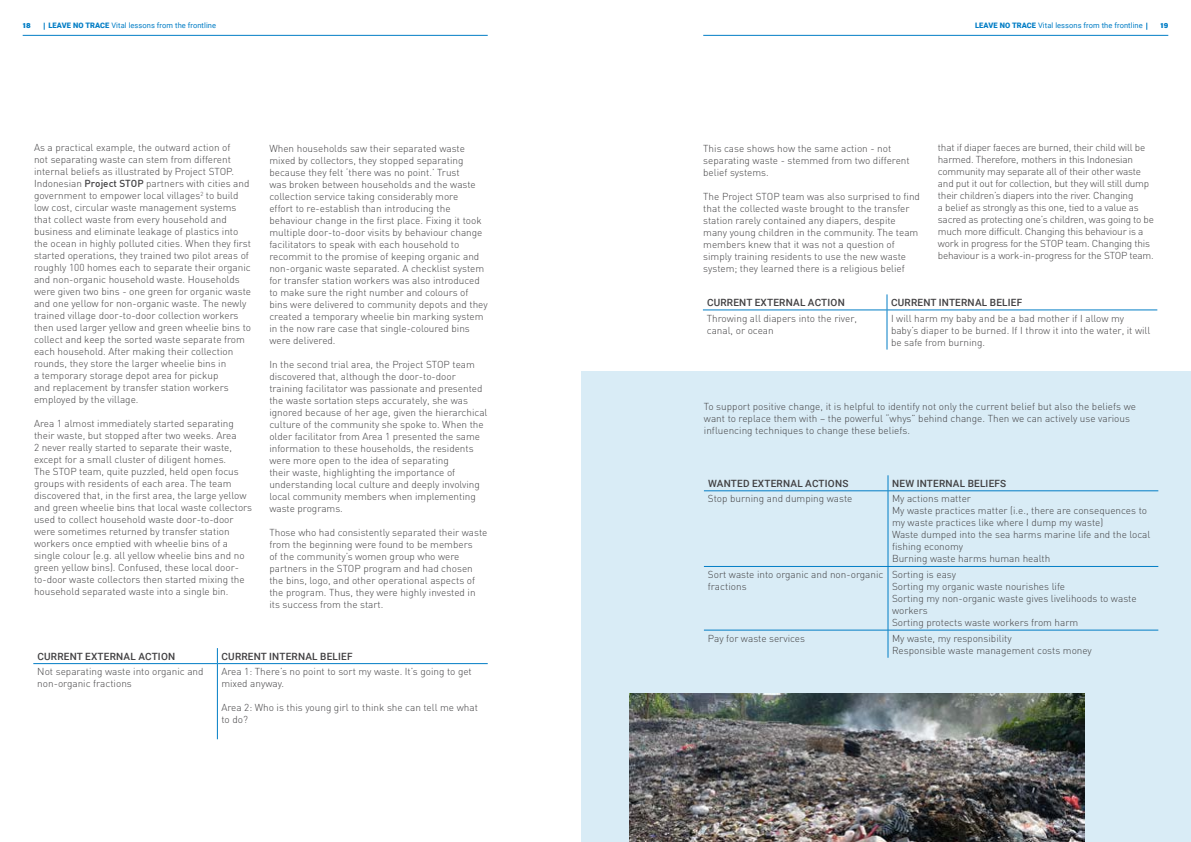
<style>
.page{position:relative;width:1191px;height:842px;background:#fff}
.page>*{position:absolute;margin:0;border:0;box-sizing:border-box;transform-origin:0 0}
.t1{font:300 10px/12px "DIN";color:#414042}
.t2{font:300 10px/12px "DIN";letter-spacing:-.02em;color:#414042}
.t3{font:500 10px "Roboto";letter-spacing:.02em;color:#414042}
.t4{font:7.5px "Roboto";letter-spacing:.01em;color:#027dc5}
.t5{font:900 7.5px "Acumin Pro";color:#027dc5}
.s1{font-weight:900}
.s2{font-weight:500}
</style>
<div class="page">
<hr style="left:703px;top:35px;width:465px;height:1px;background:#027dc5">
<hr style="left:23px;top:35px;width:465px;height:1px;background:#027dc5">
<svg style="left:217px;top:648px;width:1px;height:15px"></svg>
<hr style="left:217px;top:664px;width:1px;height:75px;background:#027dc5">
<hr style="left:33px;top:663px;width:184px;height:1px;background:#027dc5">
<hr style="left:217px;top:663px;width:271px;height:1px;background:#027dc5">
<div style="left:581px;top:371px;width:609px;height:471px;background:#d9ecf6"></div>
<svg style="left:887px;top:294px;width:1px;height:16px"></svg>
<hr style="left:887px;top:310px;width:1px;height:40px;background:#027dc5">
<hr style="left:703px;top:310px;width:184px;height:1px;background:#027dc5">
<hr style="left:887px;top:310px;width:270px;height:1px;background:#027dc5">
<svg style="left:888px;top:475px;width:1px;height:16px"></svg>
<hr style="left:888px;top:491px;width:1px;height:75px;background:#027dc5">
<hr style="left:888px;top:567px;width:1px;height:63px;background:#027dc5">
<svg style="left:888px;top:631px;width:1px;height:27px"></svg>
<hr style="left:704px;top:491px;width:184px;height:1px;background:#027dc5">
<hr style="left:888px;top:491px;width:270px;height:1px;background:#027dc5">
<hr style="left:704px;top:566px;width:184px;height:1px;background:#027dc5">
<hr style="left:888px;top:566px;width:270px;height:1px;background:#027dc5">
<hr style="left:704px;top:630px;width:184px;height:1px;background:#027dc5">
<hr style="left:888px;top:630px;width:270px;height:1px;background:#027dc5">
<img style="left:629px;top:693px;width:455px;height:149px">
<p class="t5" style="left:23px;top:20px;width:9px">18</p>
<p class="t4" style="left:48px;top:20px;width:169px"><span class="s1">LEAVE NO TRACE</span> Vital lessons from the frontline</p>
<p class="t4" style="left:975px;top:20px;width:169px"><span class="s1">LEAVE NO TRACE</span> Vital lessons from the frontline</p>
<p class="t5" style="left:1160px;top:20px;width:9px">19</p>
<p class="t1" style="left:34px;top:141px;width:219px">As a practical example, the outward action of<br>not separating waste can stem from different internal beliefs as illustrated by Project STOP.<br>Indonesian <span class="s2">Project STOP</span> partners with cities and government to empower local villages<sup>2</sup> to build low cost, circular waste management systems that collect waste from every household and business and eliminate leakage of plastics into the ocean in highly polluted cities. When they first started operations, they trained two pilot areas of roughly 100 homes each to separate their organic and non-organic household waste. Households were given two bins - one green for organic waste and one yellow for non-organic waste. The newly trained village door-to-door collection workers then used larger yellow and green wheelie bins to collect and keep the sorted waste separate from each household. After making their collection rounds, they store the larger wheelie bins in<br>a temporary storage depot area for pickup<br>and replacement by transfer station workers employed by the village.</p>
<p class="t1" style="left:34px;top:417px;width:220px">Area 1 almost immediately started separating their waste, but stopped after two weeks. Area<br>2 never really started to separate their waste, except for a small cluster of diligent homes.<br>The STOP team, quite puzzled, held open focus groups with residents of each area. The team discovered that, in the first area, the large yellow and green wheelie bins that local waste collectors used to collect household waste door-to-door were sometimes returned by transfer station workers once emptied with wheelie bins of a single colour (e.g. all yellow wheelie bins and no green yellow bins). Confused, these local door&shy;to-door waste collectors then started mixing the household separated waste into a single bin.</p>
<p class="t1" style="left:269px;top:142px;width:220px">When households saw their separated waste mixed by collectors, they stopped separating because they felt ‘there was no point.’ Trust<br>was broken between households and the waste collection service taking considerably more<br>effort to re-establish than introducing the behaviour change in the first place. Fixing it took multiple door-to-door visits by behaviour change facilitators to speak with each household to recommit to the promise of keeping organic and non-organic waste separated. A checklist system for transfer station workers was also introduced to make sure the right number and colours of bins were delivered to community depots and they created a temporary wheelie bin marking system in the now rare case that single-coloured bins were delivered.</p>
<p class="t1" style="left:269px;top:358px;width:220px">In the second trial area, the Project STOP team discovered that, although the door-to-door training facilitator was passionate and presented the waste sortation steps accurately, she was ignored because of her age, given the hierarchical culture of the community she spoke to. When the older facilitator from Area 1 presented the same information to these households, the residents were more open to the idea of separating<br>their waste, highlighting the importance of understanding local culture and deeply involving local community members when implementing waste programs.</p>
<p class="t1" style="left:269px;top:526px;width:219px">Those who had consistently separated their waste from the beginning were found to be members<br>of the community’s women group who were partners in the STOP program and had chosen the bins, logo, and other operational aspects of the program. Thus, they were highly invested in its success from the start.</p>
<p class="t3" style="left:37px;top:649px;width:139px">CURRENT EXTERNAL ACTION</p>
<p class="t3" style="left:222px;top:649px;width:132px">CURRENT INTERNAL BELIEF</p>
<p class="t1" style="left:37px;top:665px;width:168px">Not separating waste into organic and non-organic fractions</p>
<p class="t1" style="left:221px;top:665px;width:252px">Area 1: There’s no point to sort my waste. It’s going to get mixed anyway.</p>
<p class="t1" style="left:221px;top:701px;width:258px">Area 2: Who is this young girl to think she can tell me what to do?</p>
<p class="t1" style="left:703px;top:142px;width:208px">This case shows how the same action - not separating waste - stemmed from two different belief systems.</p>
<p class="t1" style="left:703px;top:190px;width:218px">The Project STOP team was also surprised to find that the collected waste brought to the transfer station rarely contained any diapers, despite many young children in the community. The team members knew that it was not a question of simply training residents to use the new waste system; they learned there is a religious belief</p>
<p class="t2" style="left:938px;top:141px;width:218px">that if diaper faeces are burned, their child will be harmed. Therefore, mothers in this Indonesian community may separate all of their other waste and put it out for collection, but they will still dump their children’s diapers into the river. Changing<br>a belief as strongly as this one, tied to a value as sacred as protecting one’s children, was going to be much more difficult. Changing this behaviour is a work in progress for the STOP team. Changing this behaviour is a work-in-progress for the STOP team.</p>
<p class="t3" style="left:707px;top:295px;width:139px">CURRENT EXTERNAL ACTION</p>
<p class="t3" style="left:891px;top:295px;width:132px">CURRENT INTERNAL BELIEF</p>
<p class="t1" style="left:707px;top:312px;width:152px">Throwing all diapers into the river, canal, or ocean</p>
<p class="t1" style="left:891px;top:312px;width:261px">I will harm my baby and be a bad mother if I allow my baby’s diaper to be burned. If I throw it into the water, it will be safe from burning.</p>
<p class="t1" style="left:704px;top:401px;width:433px">To support positive change, it is helpful to identify not only the current belief but also the beliefs we want to replace them with – the powerful “whys” behind change. Then we can actively use various influencing techniques to change these beliefs.</p>
<p class="t3" style="left:708px;top:476px;width:142px">WANTED EXTERNAL ACTIONS</p>
<p class="t3" style="left:892px;top:476px;width:116px">NEW INTERNAL BELIEFS</p>
<p class="t1" style="left:708px;top:493px;width:146px">Stop burning and dumping waste</p>
<p class="t1" style="left:892px;top:493px;width:260px">My actions matter<br>My waste practices matter (i.e., there are consequences to my waste practices like where I dump my waste)<br>Waste dumped into the sea harms marine life and the local fishing economy<br>Burning waste harms human health</p>
<p class="t1" style="left:708px;top:568px;width:177px">Sort waste into organic and non-organic fractions</p>
<p class="t1" style="left:892px;top:568px;width:246px">Sorting is easy<br>Sorting my organic waste nourishes life<br>Sorting my non-organic waste gives livelihoods to waste workers<br>Sorting protects waste workers from harm</p>
<p class="t1" style="left:708px;top:632px;width:99px">Pay for waste services</p>
<p class="t1" style="left:892px;top:632px;width:201px">My waste, my responsibility<br>Responsible waste management costs money</p>
</div>
